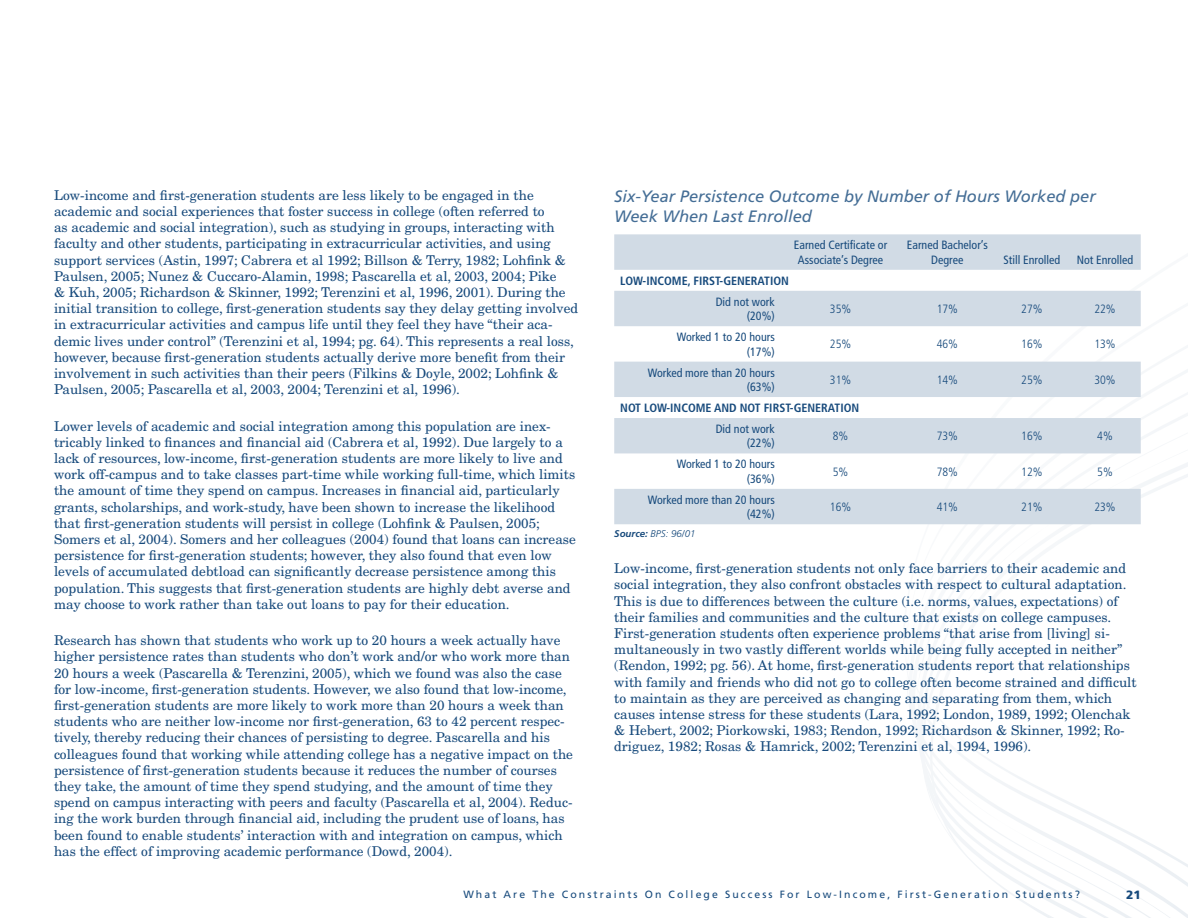
<style>
.page{position:relative;width:1188px;height:918px;background:#fff}
.page>*{position:absolute;margin:0;border:0;box-sizing:border-box;transform-origin:0 0}
.t1{font:italic 16.5px/19.8px "Frutiger";color:#456e96}
.t2{font:13.5px/16.2px "New Century Schlbk";color:#174a7c}
.t3{font:condensed 12px/14.4px "Frutiger";color:#174a7c;text-align:right}
.t4{font:300 condensed 12px "Frutiger";color:#174a7c}
.t5{font:700 condensed 12px "Frutiger";color:#174a7c}
.t6{font:900 12px "Frutiger";color:#174a7c}
.t7{font:10.5px "Frutiger";letter-spacing:.2em;color:#174a7c}
.t8{font:italic 300 9.75px "Frutiger";color:#174a7c}
.s1{font-weight:700}
</style>
<div class="page">
<svg style="left:916px;top:427px;width:272px;height:491px"></svg>
<svg style="left:614px;top:234px;width:527px;height:290px;fill:#d1dbe5"></svg>
<p class="t2" style="left:54px;top:187px;width:526px">Low-income and first-generation students are less likely to be engaged in the academic and social experiences that foster success in college (often referred to<br>as academic and social integration), such as studying in groups, interacting with faculty and other students, participating in extracurricular activities, and using support services (Astin, 1997; Cabrera et al 1992; Billson &amp; Terry, 1982; Lohfink &amp; Paulsen, 2005; Nunez &amp; Cuccaro-Alamin, 1998; Pascarella et al, 2003, 2004; Pike<br>&amp; Kuh, 2005; Richardson &amp; Skinner, 1992; Terenzini et al, 1996, 2001). During the initial transition to college, first-generation students say they delay getting involved in extracurricular activities and campus life until they feel they have “their aca&shy;demic lives under control” (Terenzini et al, 1994; pg. 64). This represents a real loss, however, because first-generation students actually derive more benefit from their involvement in such activities than their peers (Filkins &amp; Doyle, 2002; Lohfink &amp; Paulsen, 2005; Pascarella et al, 2003, 2004; Terenzini et al, 1996).</p>
<p class="t2" style="left:54px;top:418px;width:523px">Lower levels of academic and social integration among this population are inex&shy;tricably linked to finances and financial aid (Cabrera et al, 1992). Due largely to a lack of resources, low-income, first-generation students are more likely to live and work off-campus and to take classes part-time while working full-time, which limits the amount of time they spend on campus. Increases in financial aid, particularly grants, scholarships, and work-study, have been shown to increase the likelihood that first-generation students will persist in college (Lohfink &amp; Paulsen, 2005; Somers et al, 2004). Somers and her colleagues (2004) found that loans can increase persistence for first-generation students; however, they also found that even low levels of accumulated debtload can significantly decrease persistence among this population. This suggests that first-generation students are highly debt averse and may choose to work rather than take out loans to pay for their education.</p>
<p class="t2" style="left:54px;top:632px;width:521px">Research has shown that students who work up to 20 hours a week actually have higher persistence rates than students who don’t work and/or who work more than 20 hours a week (Pascarella &amp; Terenzini, 2005), which we found was also the case for low-income, first-generation students. However, we also found that low-income, first-generation students are more likely to work more than 20 hours a week than students who are neither low-income nor first-generation, 63 to 42 percent respec&shy;tively, thereby reducing their chances of persisting to degree. Pascarella and his colleagues found that working while attending college has a negative impact on the persistence of first-generation students because it reduces the number of courses they take, the amount of time they spend studying, and the amount of time they spend on campus interacting with peers and faculty (Pascarella et al, 2004). Reduc&shy;ing the work burden through financial aid, including the prudent use of loans, has been found to enable students’ interaction with and integration on campus, which has the effect of improving academic performance (Dowd, 2004).</p>
<p class="t1" style="left:614px;top:186px;width:483px">Six-Year Persistence Outcome by Number of Hours Worked per<br>Week When Last Enrolled</p>
<p class="t3" style="left:794px;top:238px;width:95px;text-align:center">Earned Certificate or<br>Associate’s Degree</p>
<p class="t3" style="left:907px;top:238px;width:82px;text-align:center">Earned Bachelor’s<br>Degree</p>
<p class="t3" style="left:1003px;top:253px;width:58px">Still Enrolled</p>
<p class="t3" style="left:1077px;top:253px;width:58px">Not Enrolled</p>
<p class="t5" style="left:620px;top:274px;width:170px">LOW-INCOME, FIRST-GENERATION</p>
<p class="t3" style="left:716px;top:295px;width:61px">Did not work (20%)</p>
<p class="t4" style="left:830px;top:302px;width:23px">35%</p>
<p class="t4" style="left:937px;top:302px;width:23px">17%</p>
<p class="t4" style="left:1021px;top:302px;width:23px">27%</p>
<p class="t4" style="left:1094px;top:302px;width:23px">22%</p>
<p class="t3" style="left:677px;top:330px;width:100px">Worked 1 to 20 hours (17%)</p>
<p class="t4" style="left:830px;top:337px;width:23px">25%</p>
<p class="t4" style="left:937px;top:337px;width:23px">46%</p>
<p class="t4" style="left:1021px;top:337px;width:23px">16%</p>
<p class="t4" style="left:1094px;top:337px;width:23px">13%</p>
<p class="t3" style="left:648px;top:365px;width:129px">Worked more than 20 hours (63%)</p>
<p class="t4" style="left:830px;top:373px;width:23px">31%</p>
<p class="t4" style="left:937px;top:373px;width:23px">14%</p>
<p class="t4" style="left:1021px;top:373px;width:23px">25%</p>
<p class="t4" style="left:1094px;top:373px;width:23px">30%</p>
<p class="t5" style="left:620px;top:401px;width:240px">NOT LOW-INCOME AND NOT FIRST-GENERATION</p>
<p class="t3" style="left:716px;top:422px;width:61px">Did not work (22%)</p>
<p class="t4" style="left:833px;top:429px;width:17px">8%</p>
<p class="t4" style="left:937px;top:429px;width:23px">73%</p>
<p class="t4" style="left:1021px;top:429px;width:23px">16%</p>
<p class="t4" style="left:1097px;top:429px;width:17px">4%</p>
<p class="t3" style="left:677px;top:457px;width:100px">Worked 1 to 20 hours (36%)</p>
<p class="t4" style="left:833px;top:465px;width:17px">5%</p>
<p class="t4" style="left:937px;top:465px;width:23px">78%</p>
<p class="t4" style="left:1021px;top:465px;width:23px">12%</p>
<p class="t4" style="left:1097px;top:465px;width:17px">5%</p>
<p class="t3" style="left:648px;top:493px;width:129px">Worked more than 20 hours (42%)</p>
<p class="t4" style="left:830px;top:500px;width:23px">16%</p>
<p class="t4" style="left:937px;top:500px;width:23px">41%</p>
<p class="t4" style="left:1021px;top:500px;width:23px">21%</p>
<p class="t4" style="left:1094px;top:500px;width:23px">23%</p>
<p class="t8" style="left:614px;top:528px;width:83px"><span class="s1">Source:</span> BPS: 96/01</p>
<p class="t2" style="left:614px;top:560px;width:524px">Low-income, first-generation students not only face barriers to their academic and social integration, they also confront obstacles with respect to cultural adaptation.<br>This is due to differences between the culture (i.e. norms, values, expectations) of their families and communities and the culture that exists on college campuses.<br>First-generation students often experience problems “that arise from [living] si&shy;multaneously in two vastly different worlds while being fully accepted in neither” (Rendon, 1992; pg. 56). At home, first-generation students report that relationships with family and friends who did not go to college often become strained and difficult to maintain as they are perceived as changing and separating from them, which causes intense stress for these students (Lara, 1992; London, 1989, 1992; Olenchak &amp; Hebert, 2002; Piorkowski, 1983; Rendon, 1992; Richardson &amp; Skinner, 1992; Ro&shy;driguez, 1982; Rosas &amp; Hamrick, 2002; Terenzini et al, 1994, 1996).</p>
<p class="t7" style="left:463px;top:889px;width:618px">What Are The Constraints On College Success For Low-Income, First-Generation Students?</p>
<p class="t6" style="left:1126px;top:888px;width:16px">21</p>
</div>
